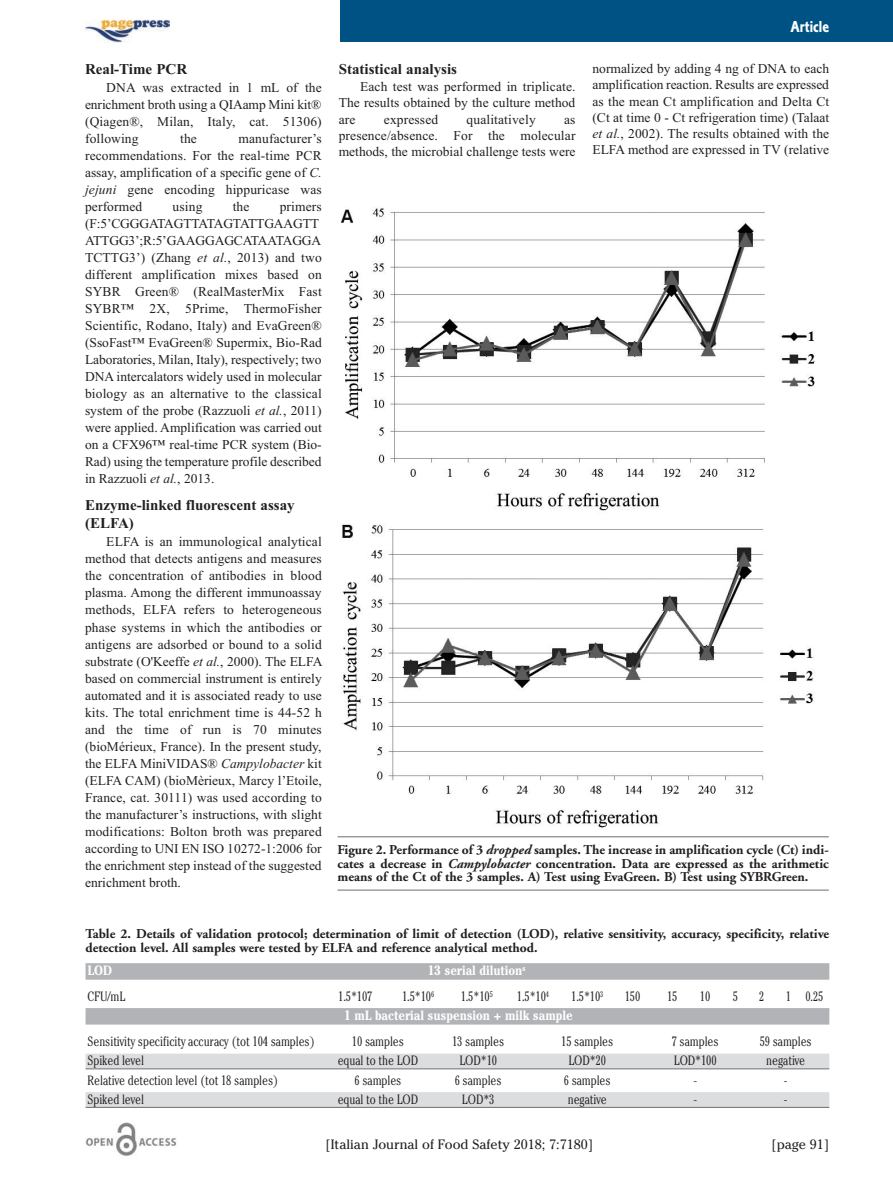
<style>
.page{position:relative;width:893px;height:1191px;background:#fff}
.page>*{position:absolute;margin:0;border:0;box-sizing:border-box;transform-origin:0 0}
.t1{font:16.5px "Corinthian Bold Condensed Plain";color:#fff}
.t2{font:700 15px/18.8px "Times New Roman";color:#231f20}
.t3{font:13.5px/17px "Times New Roman";color:#231f20;text-align:justify}
.t4{font:700 13.5px/13.5px "Adobe Garamond";color:#231f20}
.t5{font:300 condensed 13.5px "Cheltenham";letter-spacing:-.01em;color:#231f20}
.t6{font:700 condensed 13.5px "Cheltenham";letter-spacing:-.01em;color:#fff}
.t7{font:13.5px "Cheltenham";color:#231f20}
.s1{font-style:italic}
</style>
<div class="page">
<div style="left:340px;top:0;width:553px;height:42px;background:#005285"></div>
<img style="left:86px;top:1123px;width:91px;height:33px">
<img style="left:85px;top:19px;width:85px;height:24px">
<div style="left:86px;top:963px;width:743px;height:16px;background:#b2b3b7"></div>
<div style="left:86px;top:1008px;width:743px;height:16px;background:#b2b3b7"></div>
<div style="left:86px;top:1053px;width:743px;height:15px;background:#dcdddf"></div>
<hr style="left:86px;top:1068px;width:743px;height:1px;background:#6c6d70">
<div style="left:86px;top:1092px;width:743px;height:15px;background:#dcdddf"></div>
<hr style="left:86px;top:1107px;width:743px;height:1px;background:#6c6d70">
<hr style="left:338px;top:836px;width:491px;height:1px;background:#6c6d70">
<hr style="left:338px;top:889px;width:491px;height:1px;background:#6c6d70">
<img style="left:341px;top:208px;width:474px;height:620px">
<p class="t2" style="left:85px;top:59px;width:104px">Real-Time PCR</p>
<p class="t3" style="left:85px;top:79px;width:238px;text-indent:21px">DNA was extracted in 1 mL of the enrichment broth using a QIAamp Mini kit® (Qiagen®, Milan, Italy, cat. 51306) following</p>
<p class="t3" style="left:180px;top:130px;width:18px">the</p>
<p class="t3" style="left:85px;top:130px;width:238px;text-indent:153px">manufacturer’s recommendations. For the real-time PCR assay, amplification of a specific gene of <span class="s1">C. jejuni</span> gene encoding hippuricase was performed</p>
<p class="t3" style="left:85px;top:198px;width:238px;text-align:left;text-indent:195px">primers (F:5’CGGGATAGTTATAGTATTGAAGTT ATTGG3’;R:5’GAAGGAGCATAATAGGA TCTTG3’) (Zhang <span class="s1">et al.</span>, 2013) and two different amplification mixes based on SYBR Green® (RealMasterMix Fast SYBR™ 2X, 5Prime, ThermoFisher Scientific, Rodano, Italy) and EvaGreen® (SsoFast™ EvaGreen® Supermix, Bio-Rad Laboratories, Milan, Italy), respectively; two DNA intercalators widely used in molecular biology as an alternative to the classical system of the probe (Razzuoli <span class="s1">et al.</span>, 2011) were applied. Amplification was carried out on a CFX96™ real-time PCR system (Bio-Rad) using the temperature profile described in Razzuoli <span class="s1">et al.</span>, 2013.</p>
<p class="t2" style="left:85px;top:495px;width:211px">Enzyme-linked fluorescent assay (ELFA)</p>
<p class="t3" style="left:85px;top:533px;width:239px;text-indent:21px">ELFA is an immunological analytical method that detects antigens and measures the concentration of antibodies in blood plasma. Among the different immunoassay methods, ELFA refers to heterogeneous phase systems in which the antibodies or antigens are adsorbed or bound to a solid substrate (O'Keeffe <span class="s1">et al.</span>, 2000). The ELFA based on commercial instrument is entirely automated and it is associated ready to use kits. The total enrichment time is 44-52 h and the time of run is 70 minutes (bioMérieux, France). In the present study, the ELFA MiniVIDAS® <span class="s1">Campylobacter</span> kit (ELFA CAM) (bioMèrieux, Marcy l’Etoile, France, cat. 30111) was used according to the manufacturer’s instructions, with slight modifications: Bolton broth was prepared according to UNI EN ISO 10272-1:2006 for the enrichment step instead of the suggested enrichment broth.</p>
<p class="t3" style="left:173px;top:198px;width:31px">using</p>
<p class="t3" style="left:233px;top:198px;width:18px">the</p>
<p class="t2" style="left:339px;top:59px;width:120px">Statistical analysis</p>
<p class="t3" style="left:339px;top:78px;width:238px;line-height:16.2px;text-indent:21px">Each test was performed in triplicate.<br>The results obtained by the culture method are</p>
<p class="t3" style="left:384px;top:110px;width:56px">expressed</p>
<p class="t3" style="left:467px;top:110px;width:71px">qualitatively</p>
<p class="t3" style="left:339px;top:111px;width:238px;line-height:16.2px;text-indent:225px">as presence/absence. For the molecular methods, the microbial challenge tests were</p>
<p class="t1" style="left:790px;top:21px;width:40px">Article</p>
<p class="t3" style="left:592px;top:60px;width:238px;line-height:16.2px">normalized by adding 4 ng of DNA to each amplification reaction. Results are expressed as the mean Ct amplification and Delta Ct (Ct at time 0 - Ct refrigeration time) (Talaat <span class="s1">et al.</span>, 2002). The results obtained with the ELFA method are expressed in TV (relative</p>
<p class="t4" style="left:337px;top:844px;width:493px;text-align:justify">Figure 2. Performance of 3 <span class="s1">dropped</span> samples. The increase in amplification cycle (Ct) indi&shy;cates a decrease in <span class="s1">Campylobacter</span> concentration. Data are expressed as the arithmetic means of the Ct of the 3 samples. A) Test using EvaGreen. B) Test using SYBRGreen.</p>
<p class="t4" style="left:86px;top:928px;width:745px">Table 2. Details of validation protocol; determination of limit of detection (LOD), relative sensitivity, accuracy, specificity, relative detection level. All samples were tested by ELFA and reference analytical method.</p>
<p class="t6" style="left:88px;top:966px;width:26px">LOD</p>
<p class="t6" style="left:428px;top:966px;width:100px">13 serial dilution<sup>s</sup></p>
<p class="t5" style="left:88px;top:991px;width:39px">CFU/mL</p>
<p class="t5" style="left:338px;top:991px;width:36px">1.5*107</p>
<p class="t5" style="left:402px;top:991px;width:34px">1.5*10<sup>6</sup></p>
<p class="t5" style="left:461px;top:991px;width:34px">1.5*10<sup>5</sup></p>
<p class="t5" style="left:517px;top:991px;width:34px">1.5*10<sup>4</sup></p>
<p class="t5" style="left:571px;top:991px;width:34px">1.5*10<sup>3</sup></p>
<p class="t5" style="left:625px;top:991px;width:17px">150</p>
<p class="t5" style="left:667px;top:991px;width:12px">15</p>
<p class="t5" style="left:700px;top:991px;width:12px">10</p>
<p class="t5" style="left:733px;top:991px;width:7px">5</p>
<p class="t5" style="left:759px;top:991px;width:7px">2</p>
<p class="t5" style="left:786px;top:991px;width:39px">1 0.25</p>
<p class="t6" style="left:344px;top:1011px;width:230px">1 mL bacterial suspension + milk sample</p>
<p class="t5" style="left:88px;top:1036px;width:229px">Sensitivity specificity accuracy (tot 104 samples)</p>
<p class="t5" style="left:352px;top:1036px;width:54px">10 samples</p>
<p class="t5" style="left:452px;top:1036px;width:54px">13 samples</p>
<p class="t5" style="left:561px;top:1036px;width:54px">15 samples</p>
<p class="t5" style="left:672px;top:1036px;width:49px">7 samples</p>
<p class="t5" style="left:760px;top:1036px;width:54px">59 samples</p>
<p class="t5" style="left:88px;top:1055px;width:58px">Spiked level</p>
<p class="t5" style="left:338px;top:1055px;width:82px">equal to the LOD</p>
<p class="t5" style="left:459px;top:1055px;width:39px">LOD*10</p>
<p class="t5" style="left:568px;top:1055px;width:39px">LOD*20</p>
<p class="t5" style="left:674px;top:1055px;width:44px">LOD*100</p>
<p class="t5" style="left:766px;top:1055px;width:40px">negative</p>
<p class="t5" style="left:88px;top:1075px;width:192px">Relative detection level (tot 18 samples)</p>
<p class="t5" style="left:354px;top:1075px;width:49px">6 samples</p>
<p class="t5" style="left:455px;top:1075px;width:49px">6 samples</p>
<p class="t5" style="left:564px;top:1075px;width:49px">6 samples</p>
<p class="t5" style="left:693px;top:1075px;width:5px">-</p>
<p class="t5" style="left:784px;top:1075px;width:5px">-</p>
<p class="t5" style="left:88px;top:1094px;width:58px">Spiked level</p>
<p class="t5" style="left:338px;top:1094px;width:82px">equal to the LOD</p>
<p class="t5" style="left:462px;top:1094px;width:34px">LOD*3</p>
<p class="t5" style="left:568px;top:1094px;width:40px">negative</p>
<p class="t5" style="left:693px;top:1094px;width:5px">-</p>
<p class="t5" style="left:784px;top:1094px;width:5px">-</p>
<p class="t7" style="left:325px;top:1136px;width:269px">[Italian Journal of Food Safety 2018; 7:7180]</p>
<p class="t7" style="left:771px;top:1136px;width:59px">[page 91]</p>
</div>
